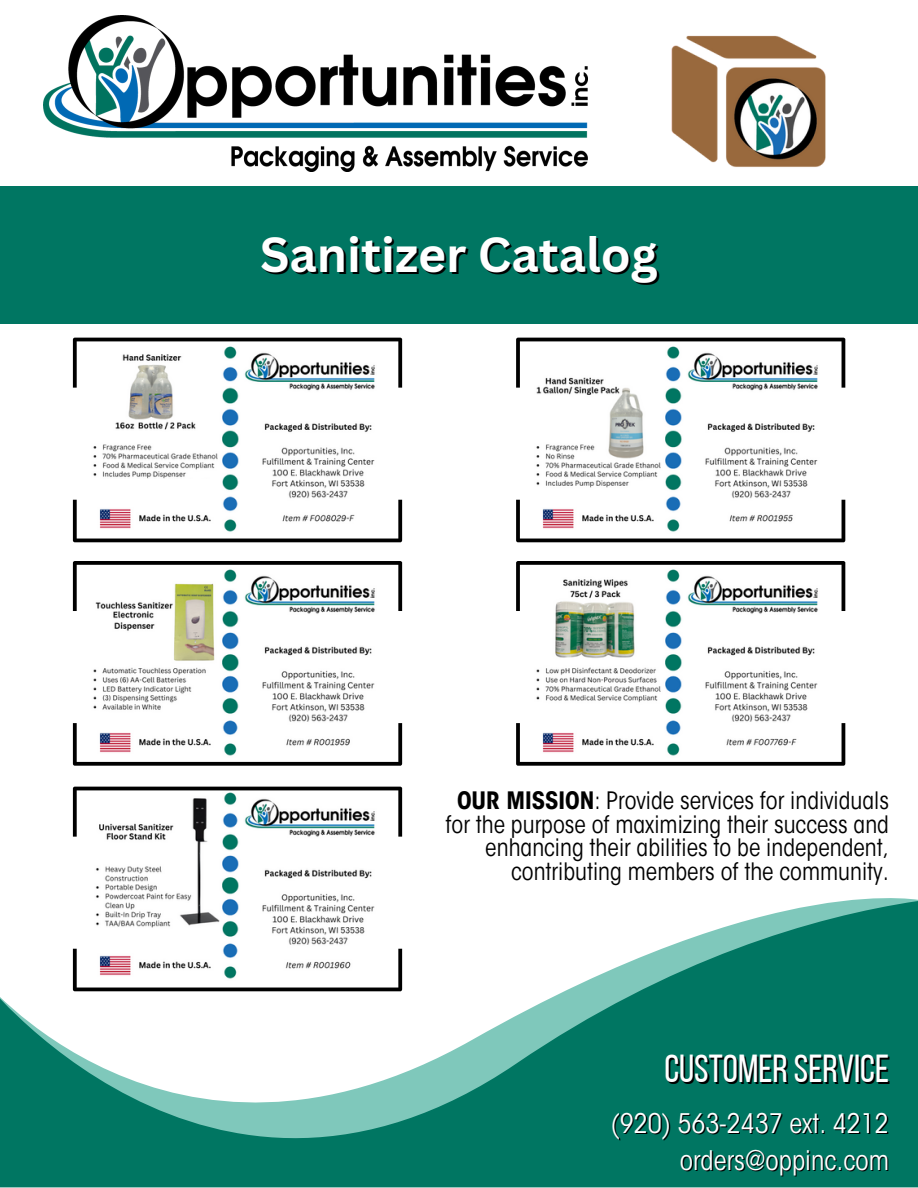
<style>
.page{position:relative;width:918px;height:1188px;background:#fff}
.page>*{position:absolute;margin:0;border:0;box-sizing:border-box;transform-origin:0 0}
.t1{font:700 48px "Canva Sans";color:#fff}
.t2{font:39px "Bebas Neue";color:#fff}
.t3{font:condensed 27px "ITC Avant Garde Std";color:#fff}
.t4{font:condensed 24px/23.7px "ITC Avant Garde Std";color:#000;text-align:right}
.s1{font-weight:700}
</style>
<div class="page">
<img style="left:43px;top:15px;width:545px;height:157px">
<img style="left:93px;top:388px;width:282px;height:112px">
<img style="left:536px;top:388px;width:282px;height:112px">
<img style="left:93px;top:611px;width:282px;height:112px">
<img style="left:536px;top:611px;width:282px;height:112px">
<svg style="left:0;top:898px;width:918px;height:290px;fill:#007662"></svg>
<img style="left:92px;top:837px;width:291px;height:112px">
<div style="left:0;top:186px;width:918px;height:137px;background:#007662"></div>
<div style="left:86px;top:479px;width:131px;height:20px;background:#fff"></div>
<svg style="left:73px;top:338px;width:329px;height:50px"></svg>
<svg style="left:73px;top:500px;width:329px;height:42px"></svg>
<svg style="left:516px;top:338px;width:329px;height:50px"></svg>
<svg style="left:516px;top:500px;width:329px;height:42px"></svg>
<svg style="left:516px;top:561px;width:329px;height:50px"></svg>
<svg style="left:516px;top:723px;width:329px;height:43px"></svg>
<svg style="left:73px;top:561px;width:329px;height:50px"></svg>
<svg style="left:73px;top:723px;width:329px;height:43px"></svg>
<svg style="left:73px;top:787px;width:329px;height:50px"></svg>
<svg style="left:73px;top:949px;width:329px;height:42px"></svg>
<img style="left:671px;top:35px;width:155px;height:132px">
<p class="t1" style="left:260px;top:221px;width:399px">Sanitizer Catalog</p>
<p class="t4" style="left:446px;top:791px;width:445px"><span class="s1">OUR MISSION</span>: Provide services for individuals for the purpose of maximizing their success and enhancing their abilities to be independent, contributing members of the community.</p>
<p class="t2" style="left:664px;top:1053px;width:226px">CUSTOMERSERVICE</p>
<p class="t3" style="left:611px;top:1113px;width:280px">(920) 563-2437 ext. 4212</p>
<p class="t3" style="left:680px;top:1150px;width:211px">orders@oppinc.com</p>
</div>
